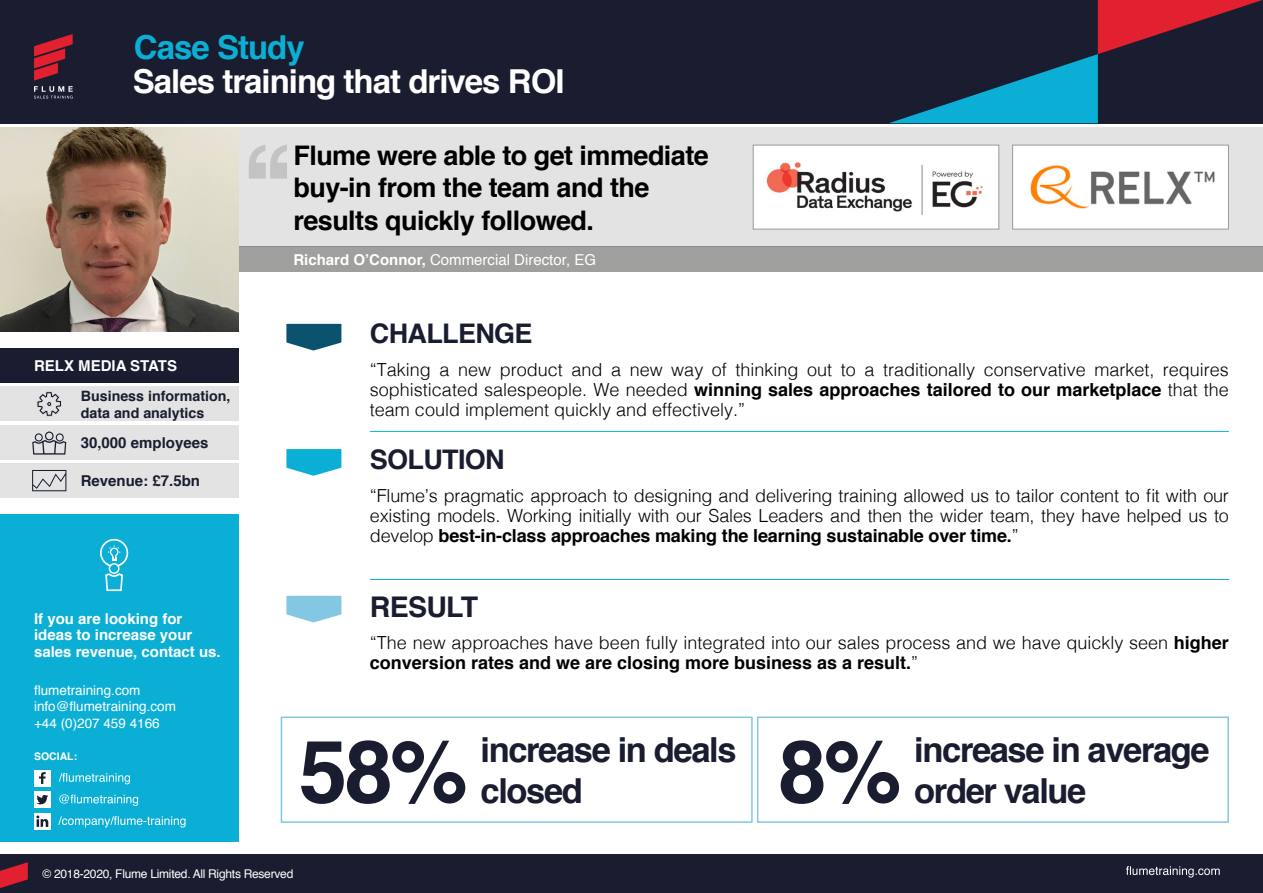
<style>
.page{position:relative;width:1263px;height:893px;background:#fff}
.page>*{position:absolute;margin:0;border:0;box-sizing:border-box;transform-origin:0 0}
.t1{font:700 87px "Helvetica";color:#191d2f}
.t2{font:700 34.5px/41.4px "Helvetica";letter-spacing:-.04em;color:#191d2f}
.t3{font:700 33px "Helvetica";letter-spacing:-.03em;color:#fff}
.t4{font:700 33px "Helvetica";letter-spacing:-.03em;color:#0bafd5}
.t5{font:700 28.5px "Helvetica";letter-spacing:-.025em;color:#191d2f}
.t6{font:700 27px/32.4px "Helvetica";letter-spacing:-.02em;color:#000}
.t7{font:700 27px "Helvetica";letter-spacing:-.025em;color:#191d2f}
.t8{font:300 18px/19.8px "Helvetica";color:#000;text-align:justify}
.t9{font:700 15px/16.5px "Helvetica";color:#fff}
.t10{font:15px "Helvetica";color:#fff}
.t11{font:700 15px "Helvetica";color:#191d2f}
.t12{font:700 14.25px/16.5px "Helvetica";color:#191d2f}
.t13{font:13.5px/16.5px "Helvetica";color:#fff}
.t14{font:12px "Helvetica";letter-spacing:-.02em;color:#fff}
.t15{font:700 10.5px "Helvetica";color:#fff}
.s1{font-weight:700}
</style>
<div class="page">
<div style="left:0;top:855px;width:1263px;height:38px;background:#191d2f"></div>
<svg style="left:0;top:862px;width:28px;height:26px"></svg>
<div style="left:0;top:0;width:1263px;height:123px;background:#191d2f"></div>
<svg style="left:34px;top:34px;width:39px;height:65px"></svg>
<svg style="left:890px;top:0;width:372px;height:123px"></svg>
<svg style="left:1126px;top:866px;width:94px;height:11px"></svg>
<div style="left:0;top:128px;width:1263px;height:119px;background:#e3e3e3"></div>
<div style="left:238px;top:247px;width:1025px;height:25px;background:#9f9f9e"></div>
<div style="left:753px;top:145px;width:246px;height:85px;background:#fff;border:1px solid #9d9d9c"></div>
<div style="left:1012px;top:145px;width:217px;height:85px;background:#fff;border:1px solid #9d9d9c"></div>
<img style="left:766px;top:162px;width:217px;height:53px">
<img style="left:1030px;top:165px;width:185px;height:44px">
<div style="left:0;top:349px;width:238px;height:34px;background:#191d2f"></div>
<div style="left:0;top:387px;width:238px;height:34px;background:#e3e3e3"></div>
<div style="left:0;top:425px;width:238px;height:34px;background:#e3e3e3"></div>
<div style="left:0;top:463px;width:238px;height:34px;background:#e3e3e3"></div>
<div style="left:0;top:514px;width:238px;height:328px;background:#0bafd5"></div>
<img style="left:0;top:128px;width:238px;height:204px">
<svg style="left:249px;top:145px;width:38px;height:34px"></svg>
<svg style="left:32px;top:431px;width:34px;height:24px"></svg>
<svg style="left:32px;top:470px;width:34px;height:21px"></svg>
<svg style="left:37px;top:391px;width:25px;height:26px"></svg>
<svg style="left:100px;top:539px;width:28px;height:52px"></svg>
<svg style="left:59px;top:773px;width:71px;height:11px"></svg>
<div style="left:34px;top:770px;width:17px;height:16px;background:#fff"></div>
<svg style="left:39px;top:772px;width:7px;height:12px"></svg>
<svg style="left:59px;top:794px;width:79px;height:12px"></svg>
<div style="left:34px;top:791px;width:17px;height:17px;background:#fff"></div>
<svg style="left:37px;top:795px;width:11px;height:10px"></svg>
<svg style="left:58px;top:816px;width:128px;height:11px"></svg>
<div style="left:34px;top:813px;width:17px;height:17px;background:#fff"></div>
<svg style="left:36px;top:815px;width:12px;height:12px"></svg>
<div style="left:281px;top:716px;width:472px;height:107px;background:#fff;border:2px solid #83c7e3"></div>
<div style="left:757px;top:716px;width:472px;height:107px;background:#fff;border:2px solid #83c7e3"></div>
<hr style="left:370px;top:431px;width:859px;height:1px;background:#0bafd5">
<hr style="left:370px;top:579px;width:859px;height:1px;background:#0bafd5">
<svg style="left:286px;top:323px;width:56px;height:28px"></svg>
<svg style="left:286px;top:595px;width:56px;height:28px"></svg>
<svg style="left:286px;top:449px;width:56px;height:27px"></svg>
<h3 class="t4" style="left:134px;top:21px;width:172px">Case Study</h3>
<h3 class="t3" style="left:133px;top:55px;width:433px">Sales training that drives ROI</h3>
<p class="t9" style="left:34px;top:357px;width:145px">RELX MEDIA STATS</p>
<p class="t12" style="left:81px;top:388px;width:151px">Business information, data and analytics</p>
<p class="t11" style="left:81px;top:430px;width:129px">30,000 employees</p>
<p class="t11" style="left:81px;top:469px;width:121px">Revenue: £7.5bn</p>
<p class="t9" style="left:34px;top:610px;width:188px">If you are looking for ideas to increase your sales revenue, contact us.</p>
<p class="t13" style="left:34px;top:682px;width:143px">flumetraining.com info@flumetraining.com +44 (0)207 459 4166</p>
<p class="t15" style="left:34px;top:748px;width:45px">SOCIAL:</p>
<h3 class="t6" style="left:293px;top:139px;width:417px">Flume were able to get immediate buy-in from the team and the results quickly followed.</h3>
<p class="t10" style="left:293px;top:248px;width:304px"><span class="s1">Richard O’Connor,</span> Commercial Director, EG</p>
<h3 class="t7" style="left:370px;top:312px;width:164px">CHALLENGE</h3>
<p class="t8" style="left:370px;top:358px;width:860px">“Taking a new product and a new way of thinking out to a traditionally conservative market, requires sophisticated salespeople. We needed <span class="s1">winning sales approaches tailored to our marketplace</span> that the team could implement quickly and effectively.”</p>
<h3 class="t7" style="left:370px;top:438px;width:136px">SOLUTION</h3>
<p class="t8" style="left:370px;top:484px;width:860px">“Flume’s pragmatic approach to designing and delivering training allowed us to tailor content to fit with our existing models. Working initially with our Sales Leaders and then the wider team, they have helped us to develop <span class="s1">best-in-class approaches making the learning sustainable over time.</span>”</p>
<h3 class="t5" style="left:370px;top:584px;width:110px">RESULT</h3>
<p class="t8" style="left:370px;top:632px;width:860px">“The new approaches have been fully integrated into our sales process and we have quickly seen <span class="s1">higher conversion rates and we are closing more business as a result.</span>”</p>
<h2 class="t2" style="left:480px;top:729px;width:257px">increase in deals closed</h2>
<h1 class="t1" style="left:299px;top:701px;width:170px">58%</h1>
<h1 class="t1" style="left:778px;top:701px;width:125px">8%</h1>
<h2 class="t2" style="left:914px;top:729px;width:297px">increase in average order value</h2>
<p class="t14" style="left:43px;top:865px;width:252px">© 2018-2020, Flume Limited. All Rights Reserved</p>
</div>
